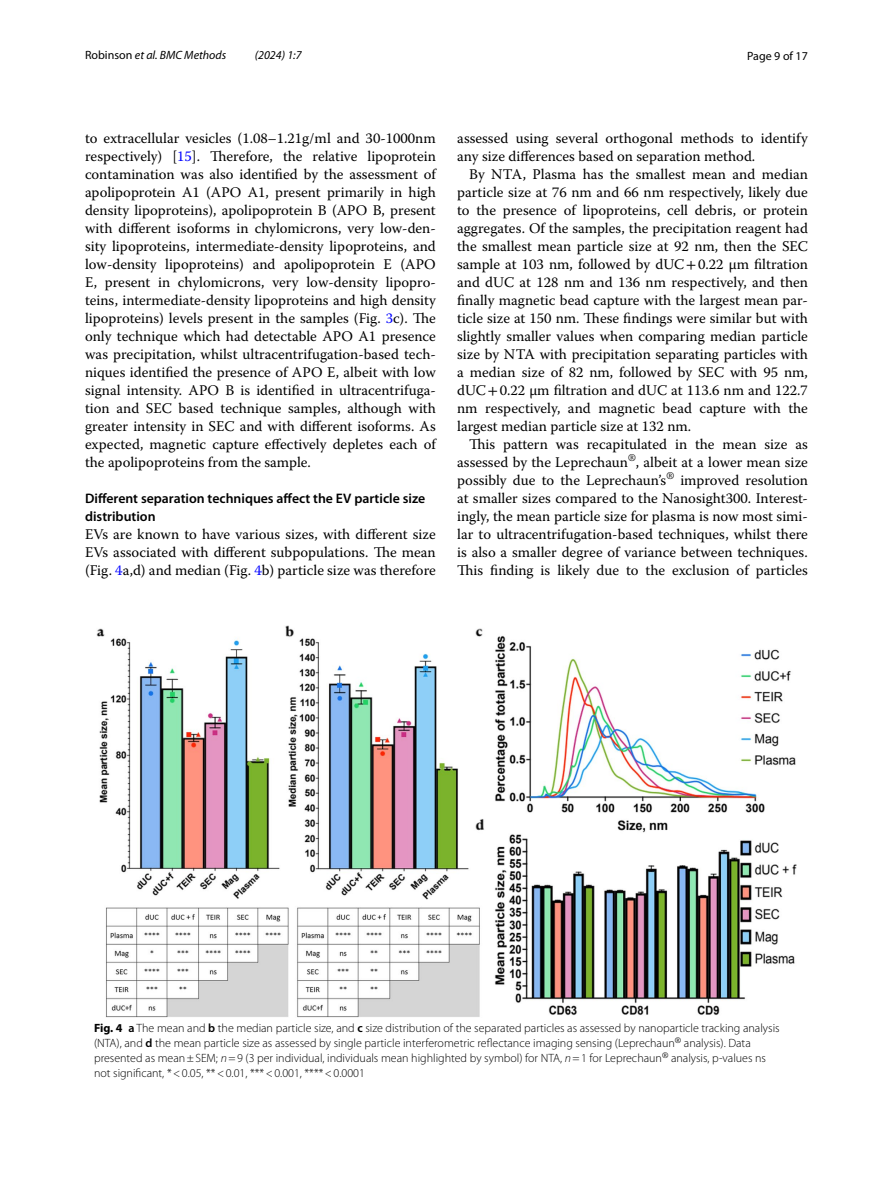
<style>
.page{position:relative;width:893px;height:1187px;background:#fff}
.page>*{position:absolute;margin:0;border:0;box-sizing:border-box;transform-origin:0 0}
.t1{font:14.7px/18px "Warnock Pro";color:#000;text-align:justify}
.t2{font:600 13.8px/18px "Myriad Pro";color:#000}
.t3{font:300 12px/15px "Myriad Pro";color:#000}
.t4{font:italic 12px "Myriad Pro";color:#000}
.t5{font:12px "Myriad Pro";color:#000}
.s1{font-style:normal}
.s2{color:#00f}
.s3{font-family:"STIX"}
.s4{font-weight:700}
.s5{font-weight:600}
.s6{font-style:italic}
</style>
<div class="page">
<img style="left:96px;top:625px;width:701px;height:392px">
<p class="t4" style="left:85px;top:48px;width:143px"><span class="s1">Robinson</span> et al. BMC Methods</p>
<p class="t4" style="left:255px;top:48px;width:48px">(2024) 1:7</p>
<p class="t5" style="left:747px;top:48px;width:62px">Page 9 of 17</p>
<p class="t1" style="left:85px;top:128px;width:352px">to extracellular vesicles (1.08–1.21g/ml and 30-1000nm respectively) [<span class="s2">15</span>]. Therefore, the relative lipoprotein contamination was also identified by the assessment of apolipoprotein A1 (APO A1, present primarily in high density lipoproteins), apolipoprotein B (APO B, present with different isoforms in chylomicrons, very low-den&shy;sity lipoproteins, intermediate-density lipoproteins, and low-density lipoproteins) and apolipoprotein E (APO E, present in chylomicrons, very low-density lipopro&shy;teins, intermediate-density lipoproteins and high density lipoproteins) levels present in the samples (Fig. <span class="s2">3</span>c). The only technique which had detectable APO A1 presence was precipitation, whilst ultracentrifugation-based tech&shy;niques identified the presence of APO E, albeit with low signal intensity. APO B is identified in ultracentrifuga&shy;tion and SEC based technique samples, although with greater intensity in SEC and with different isoforms. As expected, magnetic capture effectively depletes each of the apolipoproteins from the sample.</p>
<p class="t2" style="left:85px;top:489px;width:342px">Different separation techniques affect the EV particle size distribution</p>
<p class="t1" style="left:85px;top:524px;width:352px">EVs are known to have various sizes, with different size EVs associated with different subpopulations. The mean (Fig. <span class="s2">4</span>a,d) and median (Fig. <span class="s2">4</span>b) particle size was therefore</p>
<p class="t1" style="left:457px;top:128px;width:352px">assessed using several orthogonal methods to identify any size differences based on separation method.</p>
<p class="t1" style="left:457px;top:164px;width:352px;text-indent:12px">By NTA, Plasma has the smallest mean and median particle size at 76 nm and 66 nm respectively, likely due to the presence of lipoproteins, cell debris, or protein aggregates. Of the samples, the precipitation reagent had the smallest mean particle size at 92 nm, then the SEC sample at 103 nm, followed by dUC<span class="s3">+</span>0.22 μm filtration and dUC at 128 nm and 136 nm respectively, and then finally magnetic bead capture with the largest mean par&shy;ticle size at 150 nm. These findings were similar but with slightly smaller values when comparing median particle size by NTA with precipitation separating particles with a median size of 82 nm, followed by SEC with 95 nm, dUC<span class="s3">+</span>0.22 μm filtration and dUC at 113.6 nm and 122.7 nm respectively, and magnetic bead capture with the largest median particle size at 132 nm.</p>
<p class="t1" style="left:457px;top:434px;width:352px;text-indent:12px">This pattern was recapitulated in the mean size as assessed by the Leprechaun<sup>®</sup>, albeit at a lower mean size possibly due to the Leprechaun’s<sup>®</sup> improved resolution at smaller sizes compared to the Nanosight300. Interest&shy;ingly, the mean particle size for plasma is now most simi&shy;lar to ultracentrifugation-based techniques, whilst there is also a smaller degree of variance between techniques.<br>This finding is likely due to the exclusion of particles</p>
<p class="t3" style="left:94px;top:1020px;width:687px"><span class="s4">Fig. 4</span> <span class="s5">a</span> The mean and <span class="s5">b</span> the median particle size, and <span class="s5">c</span> size distribution of the separated particles as assessed by nanoparticle tracking analysis (NTA), and <span class="s5">d</span> the mean particle size as assessed by single particle interferometric reflectance imaging sensing (Leprechaun<sup>®</sup> analysis). Data presented as mean±SEM; <span class="s6">n</span>=9 (3 per individual, individuals mean highlighted by symbol) for NTA, <span class="s6">n</span>=1 for Leprechaun<sup>®</sup> analysis, p-values ns not significant, *&lt;0.05, **&lt;0.01, ***&lt;0.001, ****&lt;0.0001</p>
</div>
